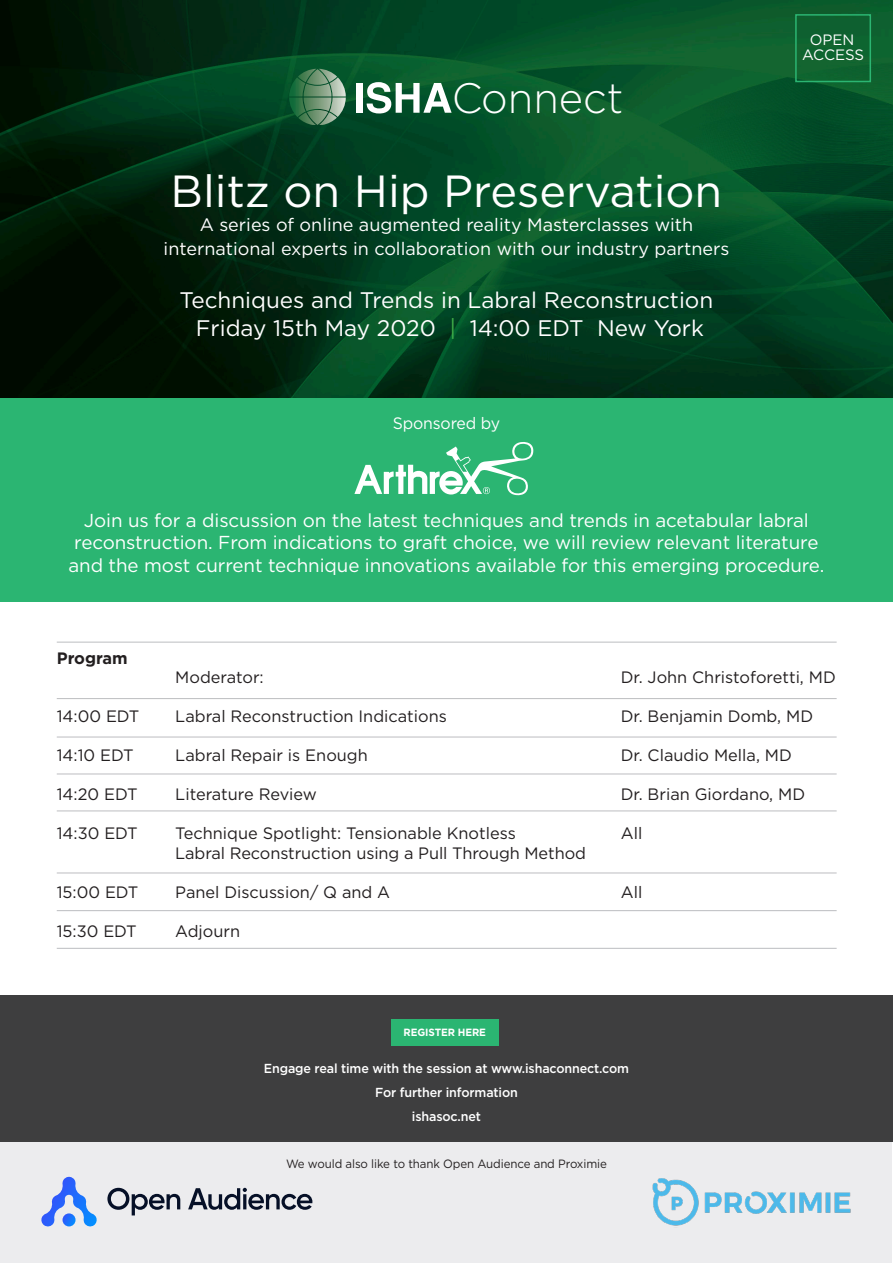
<style>
.page{position:relative;width:893px;height:1263px;background:#fff}
.page>*{position:absolute;margin:0;border:0;box-sizing:border-box;transform-origin:0 0}
.t1{font:45px "Gotham";color:#fff}
.t2{font:300 42.45px "Gotham";color:#fff}
.t3{font:22.5px "Gotham";color:#fff}
.t4{font:18.75px/22.5px "Gotham";letter-spacing:-.005em;color:#fff;text-align:center}
.t5{font:18px/24px "Gotham";color:#fff;text-align:center}
.t6{font:16.5px "Gotham";color:#231f20}
.t7{font:16.5px "Gotham";letter-spacing:-.01em;color:#fff;scale:.96 1}
.t8{font:700 16.5px "Gotham";color:#231f20}
.t9{font:15px "Gotham";color:#fff}
.t10{font:500 13.05px/24px "Gotham";letter-spacing:-.01em;color:#fff;text-align:center;scale:.96 1}
.t11{font:12px "Gotham";letter-spacing:-.01em;color:#231f20;scale:.96 1}
.t12{font:700 10.5px "Gotham";letter-spacing:-.01em;color:#fff;scale:.96 1}
.s1{color:#40ae49}
</style>
<div class="page">
<div style="left:0;top:1133px;width:891px;height:130px;background:#ececee"></div>
<div style="left:0;top:398px;width:893px;height:204px;background:#2bb572"></div>
<div style="left:0;top:995px;width:893px;height:147px;background:#3e3e3f"></div>
<img style="left:0;top:0;width:893px;height:398px">
<svg style="left:289px;top:69px;width:57px;height:56px;background:#528361"></svg>
<div style="left:356px;top:83px;width:6px;height:30px;background:#fff"></div>
<svg style="left:367px;top:82px;width:85px;height:31px"></svg>
<img style="left:652px;top:1178px;width:199px;height:48px">
<svg style="left:107px;top:1188px;width:73px;height:27px"></svg>
<svg style="left:188px;top:1188px;width:124px;height:22px"></svg>
<svg style="left:41px;top:1177px;width:56px;height:50px"></svg>
<div style="left:795px;top:14px;width:76px;height:68px;border:2px solid #2bb572"></div>
<div style="left:391px;top:1019px;width:107px;height:27px;background:#2bb572"></div>
<hr style="left:57px;top:698px;width:780px;height:1px;background:#bcbdc0">
<hr style="left:57px;top:737px;width:780px;height:1px;background:#bcbdc0">
<hr style="left:57px;top:774px;width:780px;height:1px;background:#bcbdc0">
<hr style="left:57px;top:811px;width:780px;height:1px;background:#bcbdc0">
<hr style="left:57px;top:873px;width:780px;height:1px;background:#bcbdc0">
<hr style="left:57px;top:910px;width:780px;height:1px;background:#bcbdc0">
<hr style="left:57px;top:948px;width:780px;height:1px;background:#bcbdc0">
<hr style="left:57px;top:642px;width:780px;height:1px;background:#bcbdc0">
<svg style="left:354px;top:442px;width:180px;height:54px"></svg>
<h2 class="t2" style="left:452px;top:72px;width:173px">Connect</h2>
<p class="t1" style="left:171px;top:164px;width:553px">Blitz on Hip Preservation</p>
<p class="t5" style="left:164px;top:213px;width:567px">A series of online augmented reality Masterclasses with international experts in collaboration with our industry partners</p>
<p class="t3" style="left:180px;top:286px;width:535px">Techniques and Trends in Labral Reconstruction</p>
<p class="t3" style="left:196px;top:315px;width:509px">Friday 15th May 2020 <span class="s1">|</span> 14:00 EDT New York</p>
<p class="t7" style="left:393px;top:413px;width:113px">Sponsored by</p>
<p class="t9" style="left:810px;top:30px;width:46px">OPEN</p>
<p class="t9" style="left:802px;top:46px;width:64px">ACCESS</p>
<p class="t4" style="left:68px;top:509px;width:757px">Join us for a discussion on the latest techniques and trends in acetabular labral reconstruction. From indications to graft choice, we will review relevant literature and the most current technique innovations available for this emerging procedure.</p>
<p class="t8" style="left:57px;top:648px;width:72px">Program</p>
<p class="t6" style="left:175px;top:667px;width:90px">Moderator:</p>
<p class="t6" style="left:621px;top:667px;width:216px">Dr. John Christoforetti, MD</p>
<p class="t6" style="left:57px;top:706px;width:84px">14:00 EDT</p>
<p class="t6" style="left:175px;top:706px;width:273px">Labral Reconstruction Indications</p>
<p class="t6" style="left:621px;top:706px;width:194px">Dr. Benjamin Domb, MD</p>
<p class="t6" style="left:57px;top:745px;width:78px">14:10 EDT</p>
<p class="t6" style="left:175px;top:745px;width:194px">Labral Repair is Enough</p>
<p class="t6" style="left:621px;top:745px;width:173px">Dr. Claudio Mella, MD</p>
<p class="t6" style="left:57px;top:784px;width:82px">14:20 EDT</p>
<p class="t6" style="left:175px;top:784px;width:143px">Literature Review</p>
<p class="t6" style="left:621px;top:784px;width:186px">Dr. Brian Giordano, MD</p>
<p class="t6" style="left:57px;top:823px;width:83px">14:30 EDT</p>
<p class="t6" style="left:175px;top:823px;width:342px">Technique Spotlight: Tensionable Knotless</p>
<p class="t6" style="left:621px;top:823px;width:23px">All</p>
<p class="t6" style="left:175px;top:843px;width:412px">Labral Reconstruction using a Pull Through Method</p>
<p class="t6" style="left:57px;top:882px;width:83px">15:00 EDT</p>
<p class="t6" style="left:175px;top:882px;width:216px">Panel Discussion/ Q and A</p>
<p class="t6" style="left:621px;top:882px;width:23px">All</p>
<p class="t6" style="left:57px;top:921px;width:82px">15:30 EDT</p>
<p class="t6" style="left:175px;top:921px;width:66px">Adjourn</p>
<p class="t12" style="left:404px;top:1026px;width:87px">REGISTER HERE</p>
<p class="t10" style="left:264px;top:1056px;width:382px">Engage real time with the session at www.ishaconnect.com<br>For further information<br>ishasoc.net</p>
<p class="t11" style="left:286px;top:1156px;width:336px">We would also like to thank Open Audience and Proximie</p>
</div>
